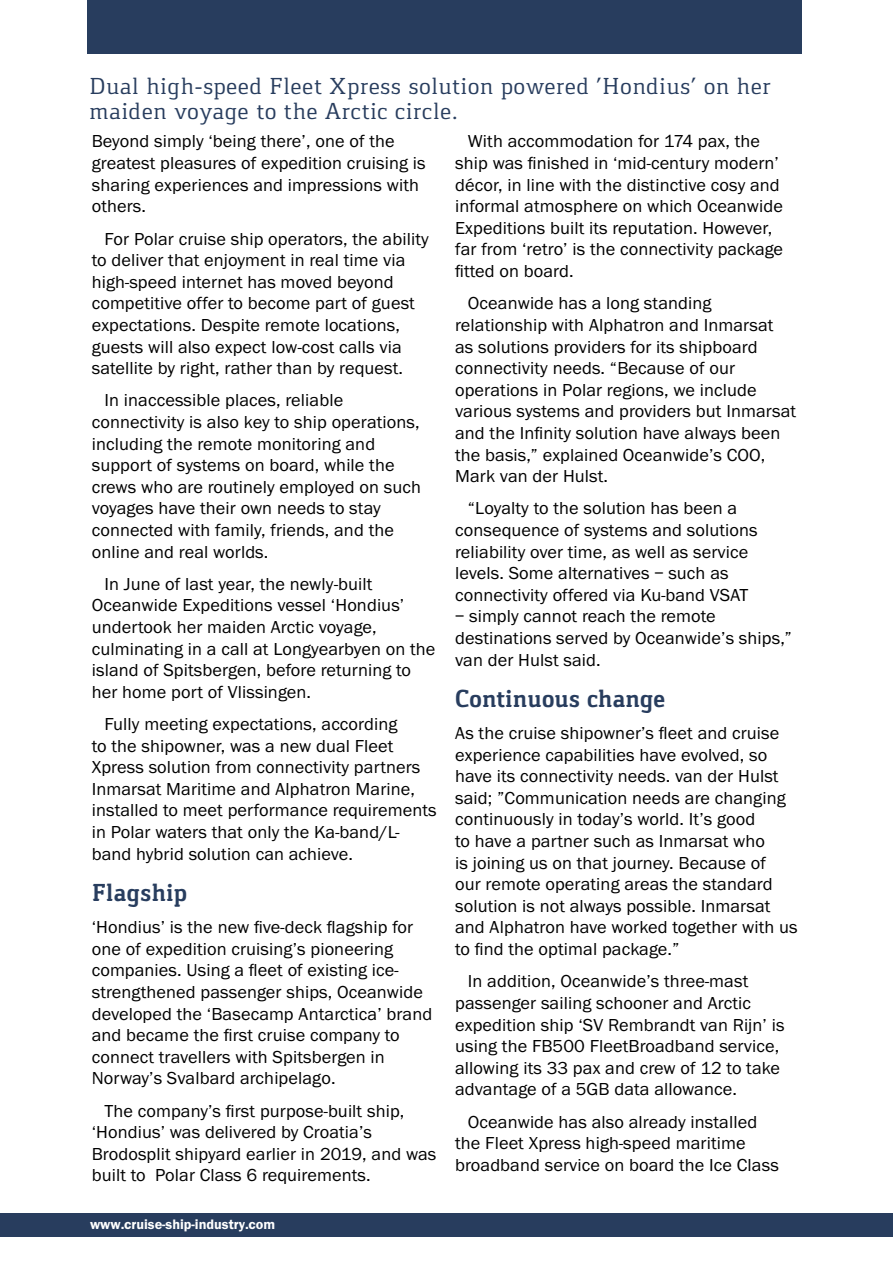
<style>
.page{position:relative;width:893px;height:1263px;background:#fff}
.page>*{position:absolute;margin:0;border:0;box-sizing:border-box;transform-origin:0 0}
.t1{font:700 25.5px "Gaspar";letter-spacing:.005em;color:#283d5e}
.t2{font:24px/25.5px "Gaspar";letter-spacing:.01em;color:#283d5e;scale:1.05 1}
.t3{font:18px/21.6px "Franklin Got ITC";letter-spacing:.005em;color:#000}
.t4{font:600 14.25px "Franklin Got ITC";color:#fff}
</style>
<div class="page">
<div style="left:87px;top:0;width:715px;height:54px;background:#283d5e"></div>
<div style="left:0;top:1213px;width:893px;height:23px;background:#283d5e"></div>
<h2 class="t2" style="left:89px;top:73px;width:651px">Dual high-speed Fleet Xpress solution powered ‘Hondius’ on her maiden voyage to the Arctic circle.</h2>
<p class="t3" style="left:92px;top:131px;width:335px">Beyond simply ‘being there’, one of the greatest pleasures of expedition cruising is sharing experiences and impressions with others.</p>
<p class="t3" style="left:92px;top:228px;width:338px;text-indent:13px">For Polar cruise ship operators, the ability to deliver that enjoyment in real time via high-speed internet has moved beyond competitive offer to become part of guest expectations. Despite remote locations, guests will also expect low-cost calls via satellite by right, rather than by request.</p>
<p class="t3" style="left:92px;top:390px;width:331px;text-indent:13px">In inaccessible places, reliable connectivity is also key to ship operations, including the remote monitoring and support of systems on board, while the crews who are routinely employed on such voyages have their own needs to stay connected with family, friends, and the online and real worlds.</p>
<p class="t3" style="left:92px;top:573px;width:345px;text-indent:13px">In June of last year, the newly-built Oceanwide Expeditions vessel ‘Hondius’ undertook her maiden Arctic voyage, culminating in a call at Longyearbyen on the island of Spitsbergen, before returning to her home port of Vlissingen.</p>
<p class="t3" style="left:92px;top:714px;width:346px;text-indent:13px">Fully meeting expectations, according<br>to the shipowner, was a new dual Fleet Xpress solution from connectivity partners Inmarsat Maritime and Alphatron Marine, installed to meet performance requirements in Polar waters that only the Ka-band/L&shy;band hybrid solution can achieve.</p>
<h1 class="t1" style="left:92px;top:878px;width:97px">Flagship</h1>
<p class="t3" style="left:92px;top:917px;width:342px">‘Hondius’ is the new five-deck flagship for one of expedition cruising’s pioneering companies. Using a fleet of existing ice&shy;strengthened passenger ships, Oceanwide developed the ‘Basecamp Antarctica’ brand and became the first cruise company to connect travellers with Spitsbergen in Norway’s Svalbard archipelago.</p>
<p class="t3" style="left:92px;top:1100px;width:346px;text-indent:13px">The company’s first purpose-built ship, ‘Hondius’ was delivered by Croatia’s Brodosplit shipyard earlier in 2019, and was built to Polar Class 6 requirements.</p>
<p class="t4" style="left:90px;top:1216px;width:187px">www.cruise-ship-industry.com</p>
<p class="t3" style="left:455px;top:131px;width:329px;text-indent:13px">With accommodation for 174 pax, the ship was finished in ‘mid-century modern’ décor, in line with the distinctive cosy and informal atmosphere on which Oceanwide Expeditions built its reputation. However, far from ‘retro’ is the connectivity package fitted on board.</p>
<p class="t3" style="left:455px;top:293px;width:342px;text-indent:13px">Oceanwide has a long standing relationship with Alphatron and Inmarsat as solutions providers for its shipboard connectivity needs. “Because of our operations in Polar regions, we include various systems and providers but Inmarsat and the Infinity solution have always been the basis,” explained Oceanwide’s COO, Mark van der Hulst.</p>
<p class="t3" style="left:455px;top:498px;width:304px;text-indent:13px">“Loyalty to the solution has been a consequence of systems and solutions reliability over time, as well as service levels. Some alternatives – such as connectivity offered via Ku-band VSAT</p>
<p class="t3" style="left:455px;top:606px;width:338px">– simply cannot reach the remote destinations served by Oceanwide’s ships,” van der Hulst said.</p>
<h1 class="t1" style="left:455px;top:684px;width:212px">Continuous change</h1>
<p class="t3" style="left:455px;top:722px;width:344px">As the cruise shipowner’s fleet and cruise experience capabilities have evolved, so have its connectivity needs. van der Hulst said; ”Communication needs are changing continuously in today’s world. It’s good<br>to have a partner such as Inmarsat who<br>is joining us on that journey. Because of<br>our remote operating areas the standard solution is not always possible. Inmarsat and Alphatron have worked together with us to find the optimal package.”</p>
<p class="t3" style="left:455px;top:971px;width:331px;text-indent:13px">In addition, Oceanwide’s three-mast passenger sailing schooner and Arctic expedition ship ‘SV Rembrandt van Rijn’ is using the FB500 FleetBroadband service, allowing its 33 pax and crew of 12 to take advantage of a 5GB data allowance.</p>
<p class="t3" style="left:455px;top:1111px;width:325px;text-indent:13px">Oceanwide has also already installed the Fleet Xpress high-speed maritime broadband service on board the Ice Class</p>
</div>
